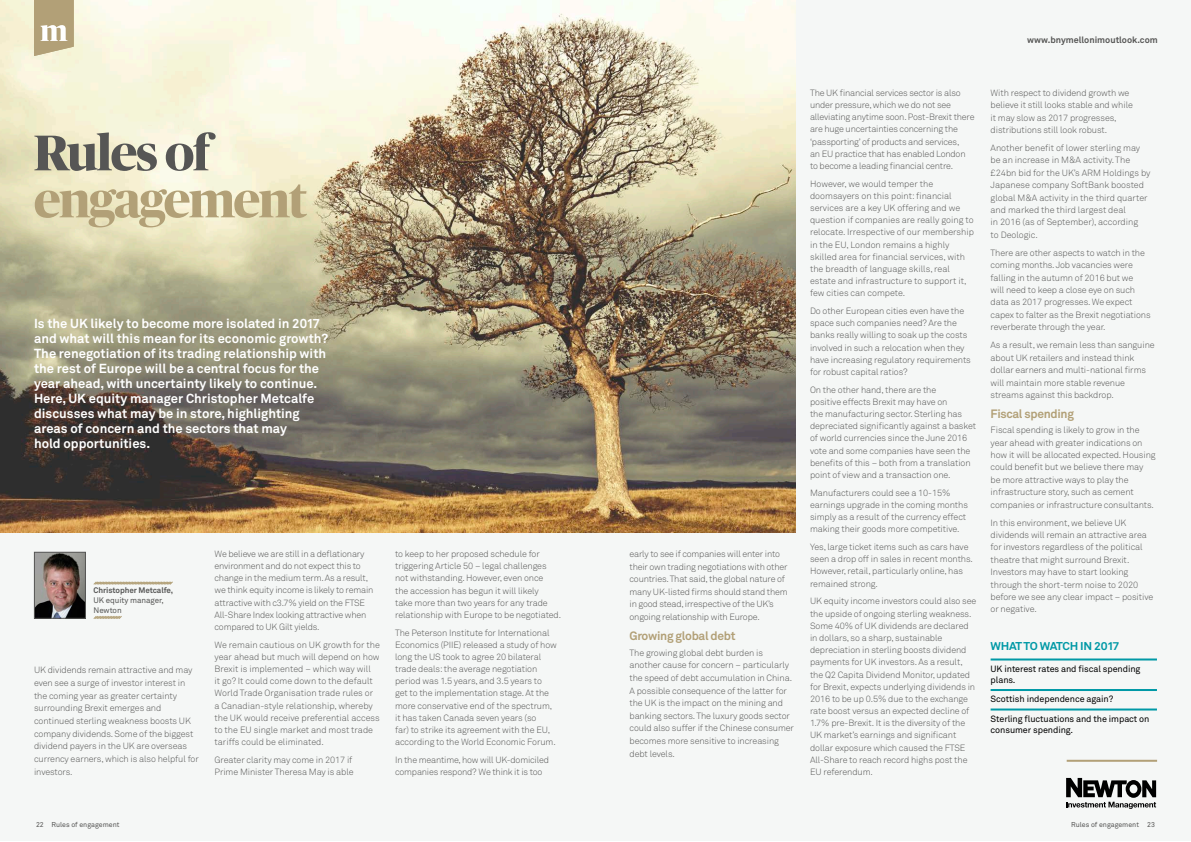
<style>
.page{position:relative;width:1191px;height:842px;background:#fff}
.page>*{position:absolute;margin:0;border:0;box-sizing:border-box;transform-origin:0 0}
.t1{font:700 50px "Publico Banner";letter-spacing:-.02em;color:#b2a077}
.t2{font:700 50px "Publico Banner";letter-spacing:-.02em;color:#565655}
.t3{font:700 13px/15px "Akkurat Pro";color:#fff}
.t4{font:700 12px "Akkurat Pro";letter-spacing:-.025em;color:#b2a077}
.t5{font:700 11.2px "Akkurat Pro";letter-spacing:-.035em;color:#0099a6;scale:1.07 1}
.t6{font:9px/12.2px "Akkurat Light Pro";letter-spacing:-.01em;color:#565655}
.t7{font:9px/11px "Akkurat Pro";letter-spacing:-.01em;color:#000}
.t8{font:700 9px "Akkurat Pro";color:#565655}
.t9{font:8px/10px "Akkurat Pro";letter-spacing:-.01em;color:#565655}
.t10{font:700 8px "Akkurat Pro";letter-spacing:-.01em;color:#565655}
.t11{font:7px "Akkurat Pro";color:#565655}
</style>
<div class="page">
<div style="left:0;top:1px;width:1190px;height:840px;background:#f5f7f6"></div>
<img style="left:0;top:0;width:796px;height:533px">
<svg style="left:34px;top:0;width:40px;height:56px;background:#c0b18e"></svg>
<svg style="left:93px;top:581px;width:80px;height:4px"></svg>
<svg style="left:93px;top:616px;width:29px;height:3px"></svg>
<img style="left:36px;top:554px;width:48px;height:63px">
<div style="left:34px;top:552px;width:52px;height:67px;border:1px solid #565655"></div>
<hr style="left:990px;top:658px;width:167px;height:2px;background:#0099a6">
<hr style="left:990px;top:689px;width:167px;height:2px;background:#0099a6">
<hr style="left:990px;top:708px;width:167px;height:2px;background:#0099a6">
<svg style="left:1066px;top:778px;width:90px;height:31px"></svg>
<hr style="left:1066px;top:760px;width:91px;height:2px;background:#b2a077">
<h1 class="t2" style="left:34px;top:117px;width:178px">Rules of</h1>
<h1 class="t1" style="left:34px;top:164px;width:274px">engagement</h1>
<p class="t3" style="left:34px;top:316px;width:296px">Is the UK likely to become more isolated in 2017 and what will this mean for its economic growth?<br>The renegotiation of its trading relationship with the rest of Europe will be a central focus for the year ahead, with uncertainty likely to continue.<br>Here, UK equity manager Christopher Metcalfe discusses what may be in store, highlighting areas of concern and the sectors that may<br>hold opportunities.</p>
<p class="t10" style="left:94px;top:585px;width:81px">Christopher Metcalfe,</p>
<p class="t9" style="left:94px;top:595px;width:72px">UK equity manager,<br>Newton</p>
<p class="t6" style="left:34px;top:664px;width:166px;line-height:12.7px">UK dividends remain attractive and may even see a surge of investor interest in the coming year as greater certainty surrounding Brexit emerges and continued sterling weakness boosts UK company dividends. Some of the biggest dividend payers in the UK are overseas currency earners, which is also helpful for investors.</p>
<p class="t6" style="left:214px;top:548px;width:160px">We believe we are still in a deflationary environment and do not expect this to change in the medium term. As a result, we think equity income is likely to remain attractive with c3.7% yield on the FTSE All-Share Index looking attractive when compared to UK Gilt yields.</p>
<p class="t6" style="left:214px;top:639px;width:167px">We remain cautious on UK growth for the year ahead but much will depend on how Brexit is implemented – which way will<br>it go? It could come down to the default World Trade Organisation trade rules or a Canadian-style relationship, whereby the UK would receive preferential access to the EU single market and most trade tariffs could be eliminated.</p>
<p class="t6" style="left:214px;top:754px;width:141px">Greater clarity may come in 2017 if<br>Prime Minister Theresa May is able</p>
<p class="t6" style="left:395px;top:548px;width:168px">to keep to her proposed schedule for triggering Article 50 – legal challenges not withstanding. However, even once<br>the accession has begun it will likely<br>take more than two years for any trade relationship with Europe to be negotiated.</p>
<p class="t6" style="left:395px;top:627px;width:163px">The Peterson Institute for International Economics (PIIE) released a study of how long the US took to agree 20 bilateral trade deals: the average negotiation period was 1.5 years, and 3.5 years to get to the implementation stage. At the more conservative end of the spectrum, it has taken Canada seven years (so<br>far) to strike its agreement with the EU, according to the World Economic Forum.</p>
<p class="t6" style="left:395px;top:754px;width:155px">In the meantime, how will UK-domiciled companies respond? We think it is too</p>
<p class="t8" style="left:1027px;top:34px;width:132px">www.bnymellonimoutlook.com</p>
<p class="t6" style="left:629px;top:548px;width:160px;line-height:12.6px">early to see if companies will enter into their own trading negotiations with other countries. That said, the global nature of many UK-listed firms should stand them in good stead, irrespective of the UK’s ongoing relationship with Europe.</p>
<h3 class="t4" style="left:629px;top:629px;width:107px">Growing global debt</h3>
<p class="t6" style="left:629px;top:646px;width:166px;line-height:12.6px">The growing global debt burden is another cause for concern – particularly the speed of debt accumulation in China.<br>A possible consequence of the latter for the UK is the impact on the mining and banking sectors. The luxury goods sector could also suffer if the Chinese consumer becomes more sensitive to increasing debt levels.</p>
<p class="t6" style="left:810px;top:87px;width:166px">The UK financial services sector is also under pressure, which we do not see alleviating anytime soon. Post-Brexit there are huge uncertainties concerning the ‘passporting’ of products and services,<br>an EU practice that has enabled London to become a leading financial centre.</p>
<p class="t6" style="left:810px;top:178px;width:165px">However, we would temper the doomsayers on this point: financial services are a key UK offering and we question if companies are really going to relocate. Irrespective of our membership in the EU, London remains a highly skilled area for financial services, with the breadth of language skills, real estate and infrastructure to support it, few cities can compete.</p>
<p class="t6" style="left:810px;top:305px;width:162px">Do other European cities even have the space such companies need? Are the banks really willing to soak up the costs involved in such a relocation when they have increasing regulatory requirements for robust capital ratios?</p>
<p class="t6" style="left:810px;top:384px;width:168px">On the other hand, there are the<br>positive effects Brexit may have on<br>the manufacturing sector. Sterling has depreciated significantly against a basket of world currencies since the June 2016 vote and some companies have seen the benefits of this – both from a translation point of view and a transaction one.</p>
<p class="t6" style="left:810px;top:487px;width:159px">Manufacturers could see a 10-15% earnings upgrade in the coming months simply as a result of the currency effect making their goods more competitive.</p>
<p class="t6" style="left:810px;top:541px;width:164px">Yes, large ticket items such as cars have seen a drop off in sales in recent months.<br>However, retail, particularly online, has remained strong.</p>
<p class="t6" style="left:810px;top:595px;width:168px">UK equity income investors could also see the upside of ongoing sterling weakness.<br>Some 40% of UK dividends are declared in dollars, so a sharp, sustainable depreciation in sterling boosts dividend payments for UK investors. As a result, the Q2 Capita Dividend Monitor, updated for Brexit, expects underlying dividends in 2016 to be up 0.5% due to the exchange rate boost versus an expected decline of 1.7% pre-Brexit. It is the diversity of the UK market’s earnings and significant dollar exposure which caused the FTSE All-Share to reach record highs post the EU referendum.</p>
<p class="t6" style="left:990px;top:87px;width:144px">With respect to dividend growth we believe it still looks stable and while it may slow as 2017 progresses, distributions still look robust.</p>
<p class="t6" style="left:990px;top:142px;width:161px">Another benefit of lower sterling may be an increase in M&amp;A activity. The £24bn bid for the UK’s ARM Holdings by Japanese company SoftBank boosted global M&amp;A activity in the third quarter and marked the third largest deal<br>in 2016 (as of September), according<br>to Deologic.</p>
<p class="t6" style="left:990px;top:247px;width:162px">There are other aspects to watch in the coming months. Job vacancies were falling in the autumn of 2016 but we<br>will need to keep a close eye on such data as 2017 progresses. We expect capex to falter as the Brexit negotiations reverberate through the year.</p>
<p class="t6" style="left:990px;top:339px;width:166px">As a result, we remain less than sanguine about UK retailers and instead think dollar earners and multi-national firms will maintain more stable revenue streams against this backdrop.</p>
<h3 class="t4" style="left:990px;top:406px;width:85px">Fiscal spending</h3>
<p class="t6" style="left:990px;top:424px;width:167px">Fiscal spending is likely to grow in the year ahead with greater indications on how it will be allocated expected. Housing could benefit but we believe there may be more attractive ways to play the infrastructure story, such as cement companies or infrastructure consultants.</p>
<p class="t6" style="left:990px;top:516px;width:164px">In this environment, we believe UK dividends will remain an attractive area for investors regardless of the political theatre that might surround Brexit.<br>Investors may have to start looking through the short-term noise to 2020 before we see any clear impact – positive or negative.</p>
<p class="t5" style="left:990px;top:639px;width:122px">WHAT TO WATCH IN 2017</p>
<p class="t7" style="left:990px;top:663px;width:151px">UK interest rates and fiscal spending plans.</p>
<p class="t7" style="left:990px;top:690px;width:160px;line-height:19.5px">Scottish independence again?<br>Sterling fluctuations and the impact on</p>
<p class="t7" style="left:990px;top:724px;width:84px">consumer spending.</p>
<p class="t11" style="left:36px;top:820px;width:85px">22 Rules of engagement</p>
<p class="t11" style="left:1071px;top:820px;width:85px">Rules of engagement 23</p>
</div>
